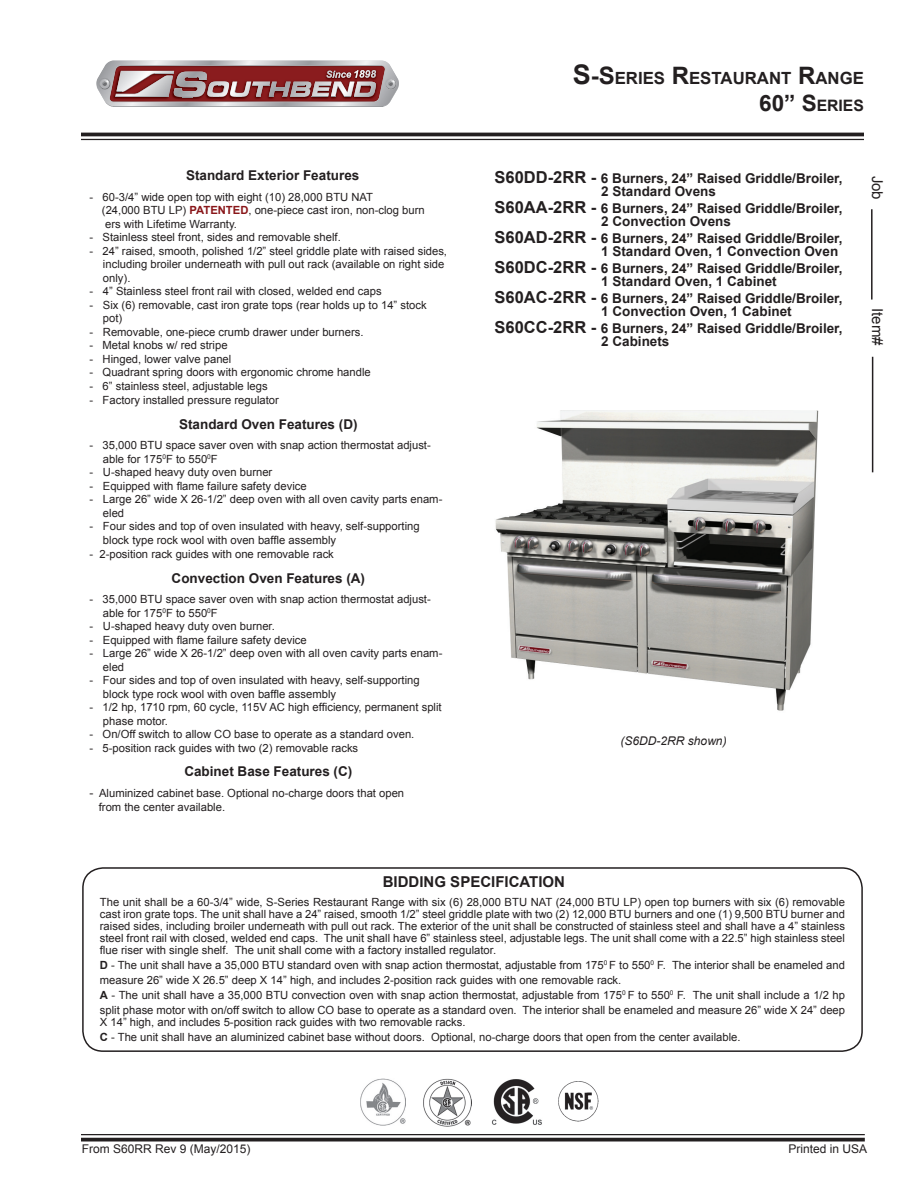
<style>
.page{position:relative;width:918px;height:1188px;background:#fff}
.page>*{position:absolute;margin:0;border:0;box-sizing:border-box;transform-origin:0 0}
.t1{font:700 16.8px "Arial";color:#231f20}
.t2{font:700 15.75px "Arial";color:#231f20}
.t3{font:700 15px "Arial";color:#231f20}
.t4{font:15px "Arial";color:#231f20}
.t5{font:700 13.5px/13.5px "Arial";color:#231f20}
.t6{font:12px "Arial";color:#231f20}
.t7{font:italic 12px "Arial";color:#231f20}
.t8{font:11.25px/13.5px "Arial";color:#231f20}
.s1{font-weight:700;color:#891619}
.s2{font-size:12px}
.s3{font-size:27px}
.s4{font-size:24px}
.s5{font-size:22.5px}
.s6{font-size:16.5px}
.s7{font-weight:700}
</style>
<div class="page">
<hr style="left:871px;top:209px;width:2px;height:91px;background:#231f20">
<hr style="left:872px;top:357px;width:1px;height:115px;background:#231f20">
<hr style="left:81px;top:1134px;width:784px;height:1px;background:#231f20">
<svg style="left:81px;top:1138px;width:784px;height:4px;background:#3e3a3b"></svg>
<hr style="left:81px;top:133px;width:783px;height:3px;background:#231f20">
<hr style="left:81px;top:139px;width:783px;height:1px;background:#231f20">
<img style="left:424px;top:1078px;width:47px;height:48px">
<img style="left:360px;top:1079px;width:46px;height:47px">
<img style="left:558px;top:1081px;width:41px;height:41px">
<img style="left:491px;top:1079px;width:51px;height:46px">
<img style="left:111px;top:60px;width:273px;height:1px">
<svg style="left:96px;top:61px;width:303px;height:46px;background:#a67b7d"></svg>
<img style="left:495px;top:411px;width:323px;height:300px">
<div style="left:82px;top:867px;width:781px;height:185px;border:2px solid #231f20;border-radius:20px"></div>
<p class="t5" style="left:186px;top:169px;width:175px">Standard Exterior Features</p>
<p class="t8" style="left:102px;top:190px;width:324px;text-indent:-13px">- 60-3/4” wide open top with eight (10) 28,000 BTU NAT<br>(24,000 BTU LP) <span class="s1">PATENTED</span>, one-piece cast iron, non-clog burn ers with Lifetime Warranty.</p>
<p class="t8" style="left:89px;top:231px;width:253px">- Stainless steel front, sides and removable shelf.</p>
<p class="t8" style="left:103px;top:244px;width:346px;text-indent:-13px">- 24” raised, smooth, polished 1/2” steel griddle plate with raised sides, including broiler underneath with pull out rack (available on right side only).</p>
<p class="t8" style="left:89px;top:285px;width:294px">- 4” Stainless steel front rail with closed, welded end caps</p>
<p class="t8" style="left:103px;top:298px;width:325px;text-indent:-13px">- Six (6) removable, cast iron grate tops (rear holds up to 14” stock pot)</p>
<p class="t8" style="left:89px;top:325px;width:276px">- Removable, one-piece crumb drawer under burners.</p>
<p class="t8" style="left:89px;top:339px;width:140px">- Metal knobs w/ red stripe</p>
<p class="t8" style="left:89px;top:352px;width:143px">- Hinged, lower valve panel</p>
<p class="t8" style="left:89px;top:366px;width:283px">- Quadrant spring doors with ergonomic chrome handle</p>
<p class="t8" style="left:89px;top:379px;width:180px">- 6” stainless steel, adjustable legs</p>
<p class="t8" style="left:89px;top:394px;width:191px">- Factory installed pressure regulator</p>
<p class="t5" style="left:179px;top:418px;width:180px">Standard Oven Features (D)</p>
<p class="t8" style="left:103px;top:439px;width:329px;text-indent:-14px">- 35,000 BTU space saver oven with snap action thermostat adjust&shy;able for 175<sup>0</sup>F to 550<sup>0</sup>F</p>
<p class="t8" style="left:89px;top:466px;width:184px">- U-shaped heavy duty oven burner</p>
<p class="t8" style="left:89px;top:479px;width:219px">- Equipped with flame failure safety device</p>
<p class="t8" style="left:103px;top:493px;width:341px;text-indent:-13px">- Large 26” wide X 26-1/2” deep oven with all oven cavity parts enam&shy;eled</p>
<p class="t8" style="left:103px;top:520px;width:318px;text-indent:-14px">- Four sides and top of oven insulated with heavy, self-supporting block type rock wool with oven baffle assembly</p>
<p class="t8" style="left:89px;top:547px;width:246px">- 2-position rack guides with one removable rack</p>
<p class="t5" style="left:172px;top:572px;width:195px">Convection Oven Features (A)</p>
<p class="t8" style="left:103px;top:592px;width:329px;text-indent:-14px">- 35,000 BTU space saver oven with snap action thermostat adjust&shy;able for 175<sup>0</sup>F to 550<sup>0</sup>F</p>
<p class="t8" style="left:89px;top:619px;width:187px">- U-shaped heavy duty oven burner.</p>
<p class="t8" style="left:89px;top:633px;width:219px">- Equipped with flame failure safety device</p>
<p class="t8" style="left:103px;top:646px;width:341px;text-indent:-13px">- Large 26” wide X 26-1/2” deep oven with all oven cavity parts enam&shy;eled</p>
<p class="t8" style="left:103px;top:673px;width:318px;text-indent:-14px">- Four sides and top of oven insulated with heavy, self-supporting block type rock wool with oven baffle assembly</p>
<p class="t8" style="left:103px;top:700px;width:340px;text-indent:-14px">- 1/2 hp, 1710 rpm, 60 cycle, 115V AC high efficiency, permanent split phase motor.</p>
<p class="t8" style="left:89px;top:727px;width:326px">- On/Off switch to allow CO base to operate as a standard oven.</p>
<p class="t8" style="left:89px;top:741px;width:270px">- 5-position rack guides with two (2) removable racks</p>
<p class="t5" style="left:184px;top:765px;width:170px">Cabinet Base Features (C)</p>
<p class="t8" style="left:99px;top:787px;width:307px;text-indent:-9px"><span class="s2">-</span> Aluminized cabinet base. Optional no-charge doors that open from the center available.</p>
<h1 class="t1" style="left:573px;top:67px;width:293px"><span class="s3">S</span><span class="s4">-S</span>ERIES <span class="s4">R</span>ESTAURANT <span class="s4">R</span>ANGE</h1>
<h2 class="t2" style="left:759px;top:95px;width:105px"><span class="s5">60” S</span>ERIES</h2>
<p class="t5" style="left:601px;top:172px;width:243px;text-indent:-107px"><span class="s6">S60DD-2RR -</span> 6 Burners, 24” Raised Griddle/Broiler,<br>2 Standard Ovens</p>
<p class="t5" style="left:495px;top:202px;width:349px;text-align:center"><span class="s6">S60AA-2RR -</span> 6 Burners, 24” Raised Griddle/Broiler,<br>2 Convection Ovens</p>
<p class="t5" style="left:601px;top:232px;width:243px;text-indent:-107px"><span class="s6">S60AD-2RR -</span> 6 Burners, 24” Raised Griddle/Broiler,<br>1 Standard Oven, 1 Convection Oven</p>
<p class="t5" style="left:601px;top:262px;width:243px;text-indent:-107px"><span class="s6">S60DC-2RR -</span> 6 Burners, 24” Raised Griddle/Broiler,<br>1 Standard Oven, 1 Cabinet</p>
<p class="t5" style="left:601px;top:292px;width:243px;text-indent:-107px"><span class="s6">S60AC-2RR -</span> 6 Burners, 24” Raised Griddle/Broiler,<br>1 Convection Oven, 1 Cabinet</p>
<p class="t5" style="left:601px;top:322px;width:243px;text-indent:-107px"><span class="s6">S60CC-2RR -</span> 6 Burners, 24” Raised Griddle/Broiler,<br>2 Cabinets</p>
<h3 class="t4" style="left:887px;top:176px;width:26px;rotate:90deg">Job</h3>
<h3 class="t4" style="left:887px;top:308px;width:39px;rotate:90deg">Item#</h3>
<p class="t7" style="left:621px;top:733px;width:108px">(S6DD-2RR shown)</p>
<h3 class="t3" style="left:383px;top:872px;width:184px">BIDDING SPECIFICATION</h3>
<p class="t8" style="left:100px;top:896px;width:747px;line-height:12px;text-align:justify">The unit shall be a 60-3/4” wide, S-Series Restaurant Range with six (6) 28,000 BTU NAT (24,000 BTU LP) open top burners with six (6) removable cast iron grate tops. The unit shall have a 24” raised, smooth 1/2” steel griddle plate with two (2) 12,000 BTU burners and one (1) 9,500 BTU burner and raised sides, including broiler underneath with pull out rack. The exterior of the unit shall be constructed of stainless steel and shall have a 4” stainless steel front rail with closed, welded end caps. The unit shall have 6” stainless steel, adjustable legs. The unit shall come with a 22.5” high stainless steel flue riser with single shelf. The unit shall come with a factory installed regulator.</p>
<p class="t8" style="left:100px;top:957px;width:747px;line-height:15px"><span class="s7">D</span> - The unit shall have a 35,000 BTU standard oven with snap action thermostat, adjustable from 175<sup>0</sup> F to 550<sup>0</sup> F. The interior shall be enameled and measure 26” wide X 26.5” deep X 14” high, and includes 2-position rack guides with one removable rack.<br><span class="s7">A</span> - The unit shall have a 35,000 BTU convection oven with snap action thermostat, adjustable from 175<sup>0</sup> F to 550<sup>0</sup> F. The unit shall include a 1/2 hp split phase motor with on/off switch to allow CO base to operate as a standard oven. The interior shall be enameled and measure 26” wide X 24” deep</p>
<p class="t8" style="left:100px;top:1014px;width:642px;line-height:15px">X 14” high, and includes 5-position rack guides with two removable racks.<br><span class="s7">C</span> - The unit shall have an aluminized cabinet base without doors. Optional, no-charge doors that open from the center available.</p>
<p class="t6" style="left:82px;top:1141px;width:170px">From S60RR Rev 9 (May/2015)</p>
<p class="t6" style="left:789px;top:1141px;width:80px">Printed in USA</p>
</div>
